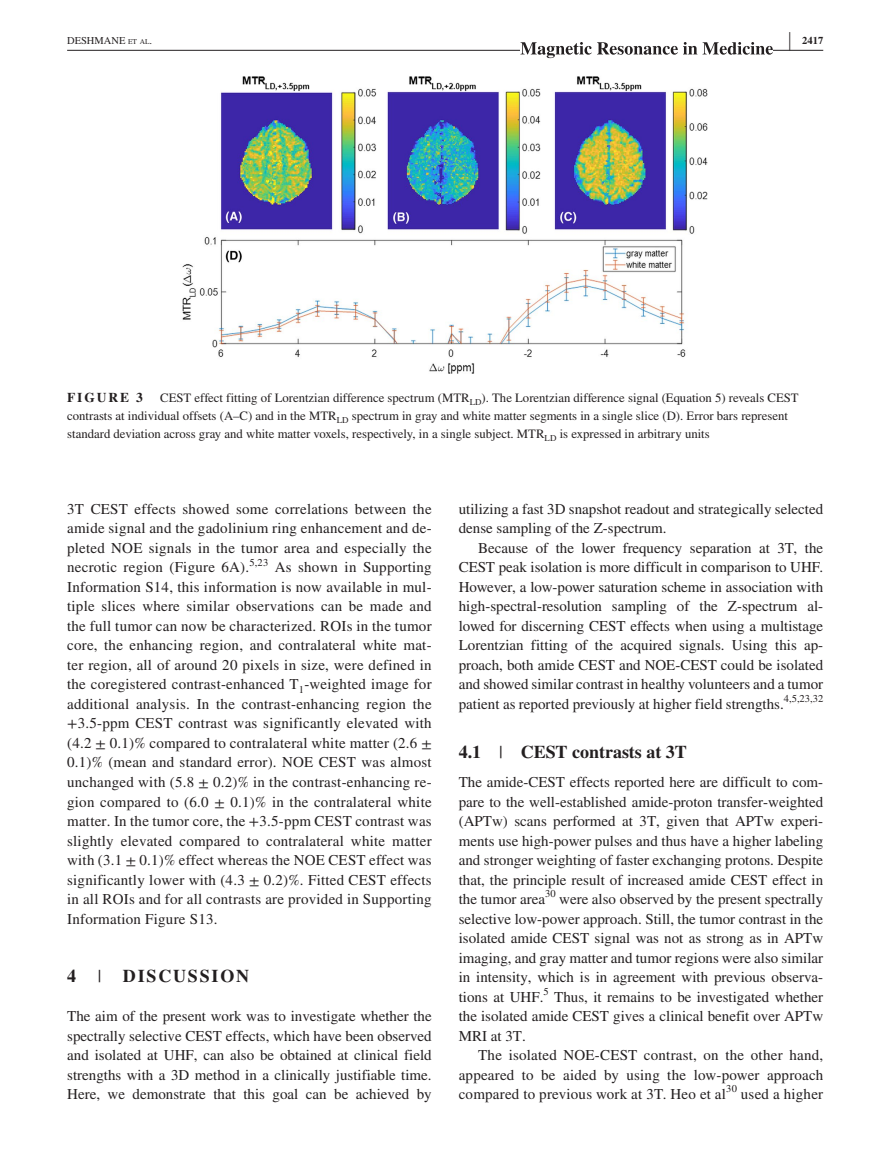
<style>
.page{position:relative;width:893px;height:1174px;background:#fff}
.page>*{position:absolute;margin:0;border:0;box-sizing:border-box;transform-origin:0 0}
.t1{font:700 25.95px "STIX";color:#231f20;scale:.36 1}
.t2{font:700 18px "STIX";color:#231f20}
.t3{font:700 18px "STIX";letter-spacing:.1em;color:#231f20}
.t4{font:15px/19.5px "STIX";color:#231f20;text-align:justify}
.t5{font:700 13.5px "STIX";letter-spacing:.14em;color:#231f20}
.t6{font:12.75px/18px "STIX";color:#231f20}
.t7{font:10.5px "STIX";color:#231f20}
.t8{font:700 10.5px "STIX";color:#231f20}
.s1{font-size:7.35px}
.s2{font-style:inherit}
.s3{color:#fff}
.s4{font-weight:400}
</style>
<div class="page">
<hr style="left:67px;top:50px;width:756px;height:1px;background:#231f20">
<svg style="left:520px;top:42px;width:253px;height:16px"></svg>
<img style="left:182px;top:76px;width:526px;height:298px">
<h1 class="t1" style="left:789px;top:26px;width:7px">|</h1>
<p class="t7" style="left:67px;top:33px;width:86px">DESHMANE <span class="s1">et al</span><span class="s2">.</span></p>
<p class="t8" style="left:802px;top:34px;width:22px">2417</p>
<p class="t5" style="left:67px;top:390px;width:77px">FIGURE 3</p>
<p class="t6" style="left:67px;top:390px;width:757px;text-indent:93px">CEST effect fitting of Lorentzian difference spectrum (MTR<sub>LD</sub>). The Lorentzian difference signal (Equation 5) reveals CEST contrasts at individual offsets (A–C) and in the MTR<sub>LD</sub> spectrum in gray and white matter segments in a single slice (D). Error bars represent standard deviation across gray and white matter voxels, respectively, in a single subject. MTR<sub>LD</sub> is expressed in arbitrary units <span class="s3">[Colour figure can be</span></p>
<p class="t4" style="left:67px;top:500px;width:366px">3T CEST effects showed some correlations between the amide signal and the gadolinium ring enhancement and de&shy;pleted NOE signals in the tumor area and especially the necrotic region (Figure 6A).</p>
<p class="t7" style="left:249px;top:555px;width:20px">5,23</p>
<p class="t4" style="left:67px;top:558px;width:366px;text-indent:208px">As shown in Supporting Information S14, this information is now available in mul&shy;tiple slices where similar observations can be made and the full tumor can now be characterized. ROIs in the tumor core, the enhancing region, and contralateral white mat&shy;ter region, all of around 20 pixels in size, were defined in the coregistered contrast‐enhanced T<sub>1</sub>‐weighted image for additional analysis. In the contrast‐enhancing region the +3.5‐ppm CEST contrast was significantly elevated with (4.2 ± 0.1)% compared to contralateral white matter (2.6 ± 0.1)% (mean and standard error). NOE CEST was almost unchanged with (5.8 ± 0.2)% in the contrast‐enhancing re&shy;gion compared to (6.0 ± 0.1)% in the contralateral white matter. In the tumor core, the +3.5‐ppm CEST contrast was slightly elevated compared to contralateral white matter with (3.1 ± 0.1)% effect whereas the NOE CEST effect was significantly lower with (4.3 ± 0.2)%. Fitted CEST effects in all ROIs and for all contrasts are provided in Supporting Information Figure S13.</p>
<p class="t3" style="left:67px;top:965px;width:184px">4 <span class="s4">|</span> DISCUSSION</p>
<p class="t4" style="left:67px;top:1007px;width:366px">The aim of the present work was to investigate whether the spectrally selective CEST effects, which have been observed and isolated at UHF, can also be obtained at clinical field strengths with a 3D method in a clinically justifiable time.<br>Here, we demonstrate that this goal can be achieved by</p>
<p class="t4" style="left:459px;top:500px;width:366px">utilizing a fast 3D snapshot readout and strategically selected dense sampling of the Z‐spectrum.</p>
<p class="t4" style="left:459px;top:539px;width:366px;text-indent:19px">Because of the lower frequency separation at 3T, the CEST peak isolation is more difficult in comparison to UHF.<br>However, a low‐power saturation scheme in association with high‐spectral‐resolution sampling of the Z‐spectrum al&shy;lowed for discerning CEST effects when using a multistage Lorentzian fitting of the acquired signals. Using this ap&shy;proach, both amide CEST and NOE‐CEST could be isolated and showed similar contrast in healthy volunteers and a tumor patient as reported previously at higher field strengths.<sup>4,5,23,32</sup></p>
<p class="t2" style="left:459px;top:741px;width:230px">4.1 <span class="s4">|</span> CEST contrasts at 3T</p>
<p class="t4" style="left:459px;top:773px;width:366px">The amide‐CEST effects reported here are difficult to com&shy;pare to the well‐established amide‐proton transfer‐weighted (APTw) scans performed at 3T, given that APTw experi&shy;ments use high‐power pulses and thus have a higher labeling and stronger weighting of faster exchanging protons. Despite that, the principle result of increased amide CEST effect in the tumor area</p>
<p class="t7" style="left:545px;top:886px;width:12px">30</p>
<p class="t4" style="left:459px;top:890px;width:366px;text-indent:100px">were also observed by the present spectrally selective low‐power approach. Still, the tumor contrast in the isolated amide CEST signal was not as strong as in APTw imaging, and gray matter and tumor regions were also similar in intensity, which is in agreement with previous observa&shy;tions at UHF.</p>
<p class="t7" style="left:543px;top:984px;width:7px">5</p>
<p class="t4" style="left:459px;top:987px;width:366px;text-indent:95px">Thus, it remains to be investigated whether the isolated amide CEST gives a clinical benefit over APTw MRI at 3T.</p>
<p class="t4" style="left:459px;top:1046px;width:366px;text-indent:20px">The isolated NOE‐CEST contrast, on the other hand, appeared to be aided by using the low‐power approach compared to previous work at 3T. Heo et al</p>
<p class="t7" style="left:726px;top:1081px;width:12px">30</p>
<p class="t4" style="left:741px;top:1085px;width:84px">used a higher</p>
</div>
